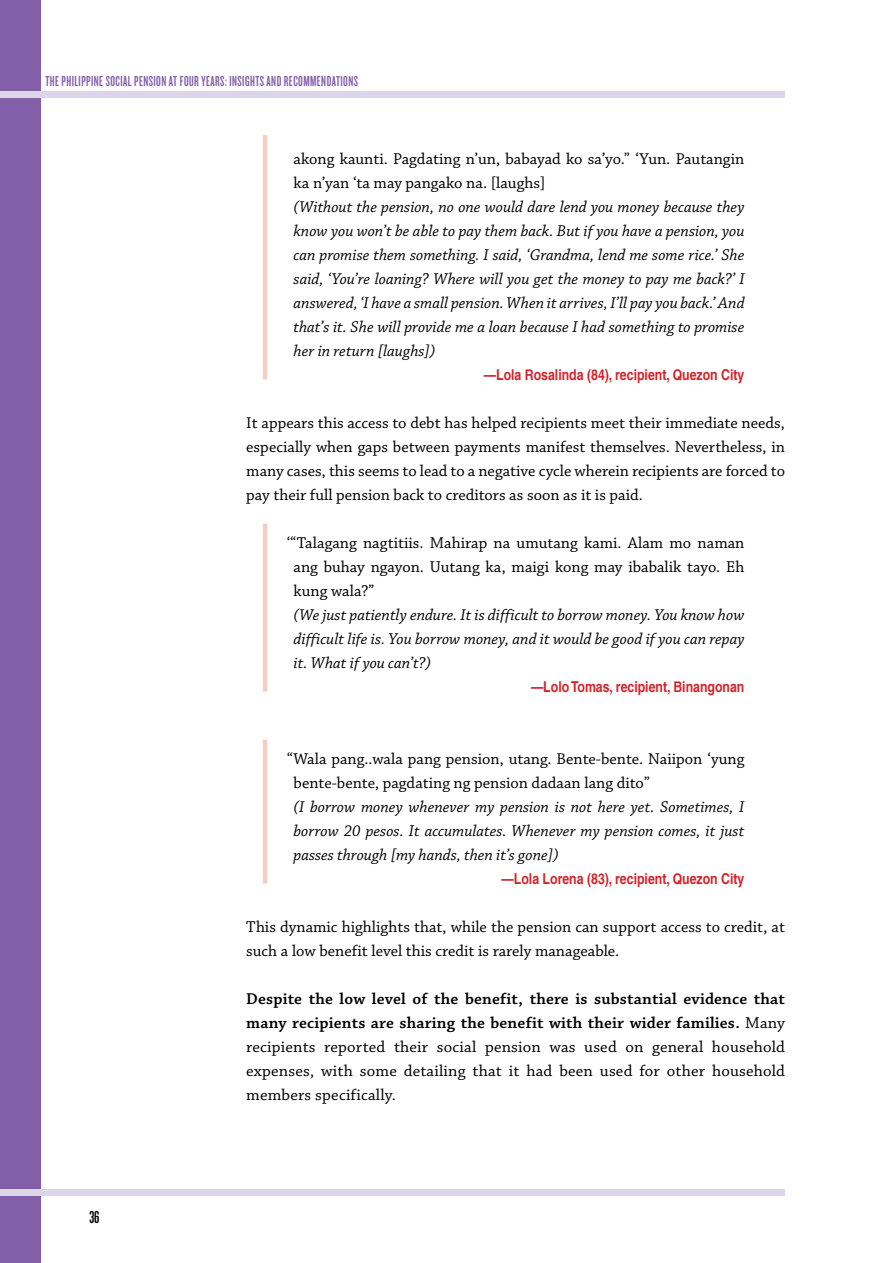
<style>
.page{position:relative;width:893px;height:1263px;background:#fff}
.page>*{position:absolute;margin:0;border:0;box-sizing:border-box;transform-origin:0 0}
.t1{font:18px "Knockout HTF47 Bantamweight";color:#000}
.t2{font:16.5px/24px "Chaparral Pro";color:#000}
.t3{font:italic 16.5px/24px "Chaparral Pro";color:#000;text-align:justify}
.t4{font:700 condensed 15px "Helvetica LT";color:#d2232a}
.t5{font:15px "Knockout HTF47 Bantamweight";letter-spacing:.03em;color:#845fa9}
.s1{font-weight:600}
</style>
<div class="page">
<div style="left:0;top:0;width:41px;height:1263px;background:#845fa9"></div>
<div style="left:0;top:92px;width:785px;height:6px;background:#ddd5ea"></div>
<div style="left:0;top:1189px;width:785px;height:7px;background:#ddd5ea"></div>
<hr style="left:263px;top:135px;width:4px;height:245px;background:#f3cfc1">
<hr style="left:263px;top:524px;width:4px;height:168px;background:#f3cfc1">
<hr style="left:263px;top:740px;width:4px;height:144px;background:#f3cfc1">
<p class="t5" style="left:45px;top:74px;width:314px">THE PHILIPPINE SOCIAL PENSION AT FOUR YEARS: INSIGHTS AND RECOMMENDATIONS</p>
<p class="t2" style="left:294px;top:147px;width:452px">akong kaunti. Pagdating n’un, babayad ko sa’yo.” ‘Yun. Pautangin ka n’yan ‘ta may pangako na. [laughs]</p>
<p class="t3" style="left:294px;top:195px;width:452px">(Without the pension, no one would dare lend you money because they know you won’t be able to pay them back. But if you have a pension, you can promise them something. I said, ‘Grandma, lend me some rice.’ She said, ‘You’re loaning? Where will you get the money to pay me back?’ I answered, ‘I have a small pension. When it arrives, I’ll pay you back.’ And that’s it. She will provide me a loan because I had something to promise her in return [laughs])</p>
<p class="t4" style="left:484px;top:365px;width:262px">—Lola Rosalinda (84), recipient, Quezon City</p>
<p class="t2" style="left:246px;top:411px;width:540px;text-align:justify">It appears this access to debt has helped recipients meet their immediate needs, especially when gaps between payments manifest themselves. Nevertheless, in many cases, this seems to lead to a negative cycle wherein recipients are forced to pay their full pension back to creditors as soon as it is paid.</p>
<p class="t2" style="left:294px;top:531px;width:452px;text-align:justify;text-indent:-7px">‘“Talagang nagtitiis. Mahirap na umutang kami. Alam mo naman ang buhay ngayon. Uutang ka, maigi kong may ibabalik tayo. Eh kung wala?”</p>
<p class="t3" style="left:294px;top:603px;width:452px">(We just patiently endure. It is difficult to borrow money. You know how difficult life is. You borrow money, and it would be good if you can repay it. What if you can’t?)</p>
<p class="t4" style="left:531px;top:677px;width:215px">—Lolo Tomas, recipient, Binangonan</p>
<p class="t1" style="left:89px;top:1208px;width:12px">36</p>
<p class="t2" style="left:294px;top:747px;width:452px;text-indent:-7px">“Wala pang..wala pang pension, utang. Bente-bente. Naiipon ‘yung bente-bente, pagdating ng pension dadaan lang dito”</p>
<p class="t3" style="left:294px;top:795px;width:452px">(I borrow money whenever my pension is not here yet. Sometimes, I borrow 20 pesos. It accumulates. Whenever my pension comes, it just passes through [my hands, then it’s gone])</p>
<p class="t4" style="left:502px;top:869px;width:244px">—Lola Lorena (83), recipient, Quezon City</p>
<p class="t2" style="left:246px;top:915px;width:540px">This dynamic highlights that, while the pension can support access to credit, at such a low benefit level this credit is rarely manageable.</p>
<p class="t2" style="left:246px;top:987px;width:540px;text-align:justify"><span class="s1">Despite the low level of the benefit, there is substantial evidence that many recipients are sharing the benefit with their wider families.</span> Many recipients reported their social pension was used on general household expenses, with some detailing that it had been used for other household members specifically.</p>
</div>
